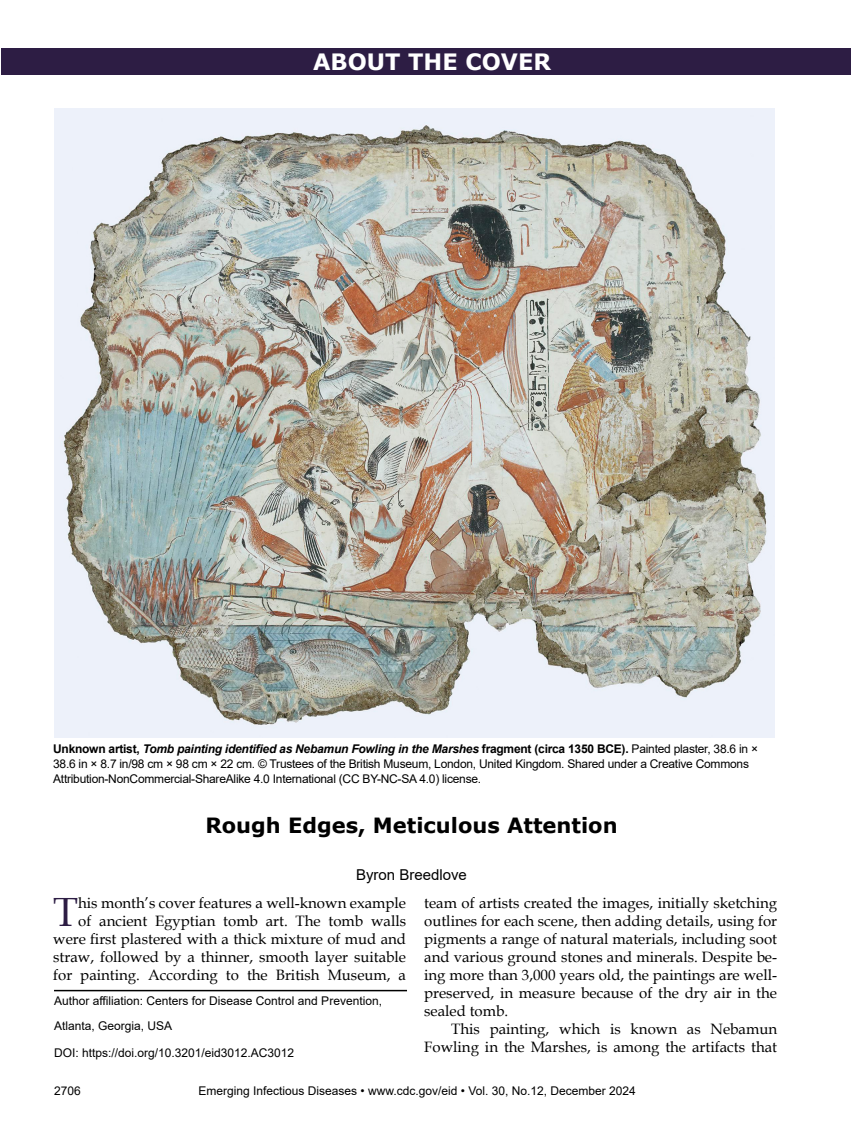
<style>
.page{position:relative;width:851px;height:1134px;background:#fff}
.page>*{position:absolute;margin:0;border:0;box-sizing:border-box;transform-origin:0 0}
.t1{font:40.8px "Book Antiqua";color:#2d1d44}
.t2{font:700 22.5px "Verdana";color:#fff}
.t3{font:700 21px "Verdana";color:#000}
.t4{font:15px/18px "Book Antiqua";color:#000;text-align:right}
.t5{font:15px "Arial";color:#000}
.t6{font:12px/15px "Arial";letter-spacing:-.02em;color:#000}
.t7{font:12px/24.8px "Arial";color:#000}
.s1{font-weight:700}
.s2{font-weight:700;font-style:italic}
</style>
<div class="page">
<img style="left:54px;top:108px;width:720px;height:630px">
<div style="left:1px;top:48px;width:849px;height:27px;background:#2d1d44"></div>
<hr style="left:54px;top:990px;width:353px;height:1px;background:#000">
<h2 class="t2" style="left:313px;top:46px;width:239px">ABOUT THE COVER</h2>
<p class="t6" style="left:53px;top:742px;width:706px"><span class="s1">Unknown artist,</span> <span class="s2">Tomb painting identified as Nebamun Fowling in the Marshes</span> <span class="s1">fragment (circa 1350 BCE).</span> Painted plaster, 38.6 in ×<br>38.6 in × 8.7 in/98 cm × 98 cm × 22 cm. © Trustees of the British Museum, London, United Kingdom. Shared under a Creative Commons<br>Attribution-NonCommercial-ShareAlike 4.0 International (CC BY-NC-SA 4.0) license.</p>
<h3 class="t3" style="left:205px;top:811px;width:414px">Rough Edges, Meticulous Attention</h3>
<p class="t5" style="left:356px;top:864px;width:112px">Byron Breedlove</p>
<p class="t4" style="left:53px;top:894px;width:354px">his month’s cover features a well-known example<br>of ancient Egyptian tomb art. The tomb walls were first plastered with a thick mixture of mud and straw, followed by a thinner, smooth layer suitable for painting. According to the British Museum, a</p>
<p class="t4" style="left:424px;top:894px;width:354px;text-align:justify">team of artists created the images, initially sketching outlines for each scene, then adding details, using for pigments a range of natural materials, including soot and various ground stones and minerals. Despite be&shy;ing more than 3,000 years old, the paintings are well&shy;preserved, in measure because of the dry air in the sealed tomb.</p>
<p class="t4" style="left:424px;top:1020px;width:354px">This painting, which is known as Nebamun<br>Fowling in the Marshes, is among the artifacts that</p>
<h1 class="t1" style="left:53px;top:884px;width:26px">T</h1>
<p class="t7" style="left:54px;top:988px;width:329px">Author affiliation: Centers for Disease Control and Prevention,<br>Atlanta, Georgia, USA</p>
<p class="t7" style="left:54px;top:1040px;width:242px">DOI: https://doi.org/10.3201/eid3012.AC3012</p>
<p class="t7" style="left:54px;top:1079px;width:28px">2706</p>
<p class="t7" style="left:198px;top:1079px;width:439px">Emerging Infectious Diseases • www.cdc.gov/eid • Vol. 30, No.12, December 2024</p>
</div>
